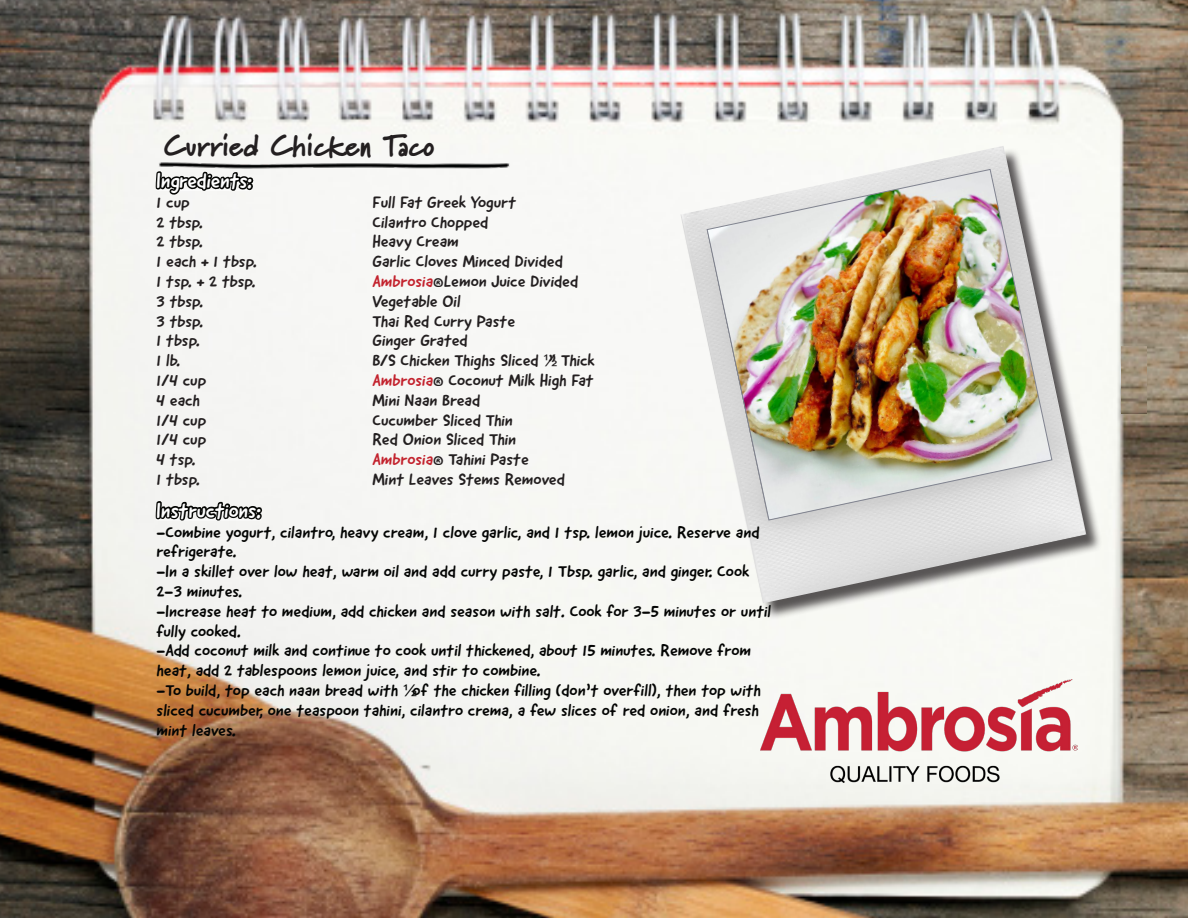
<style>
.page{position:relative;width:1188px;height:918px;background:#fff}
.page>*{position:absolute;margin:0;border:0;box-sizing:border-box;transform-origin:0 0}
.t1{font:900 31.05px "Marydale";color:#231f20;scale:.96 1}
.t2{font:21px "Good Dog New";color:#fff}
.t3{font:16.5px/19.8px "Good Dog New";color:#040504;scale:1.05 1}
.t4{font:16.5px "Good Dog New";color:#231f20;scale:1.05 1}
.s1{color:#c3232e}
.s2{font-size:12px}
</style>
<div class="page">
<img style="left:0;top:0;width:1188px;height:918px">
<svg style="left:154px;top:34px;width:102px;height:249px"></svg>
<img style="left:760px;top:679px;width:318px;height:103px">
<img style="left:1122px;top:346px;width:24px;height:67px">
<div style="left:682px;top:147px;width:421px;height:473px;background:#231f20;opacity:.75"></div>
<img style="left:680px;top:146px;width:406px;height:457px">
<img style="left:707px;top:169px;width:345px;height:351px">
<img style="left:157px;top:152px;width:358px;height:26px">
<div style="left:154px;top:364px;width:111px;height:249px;background:#f4f4f2"></div>
<p class="t1" style="left:164px;top:127px;width:283px">Curried Chicken Taco</p>
<p class="t2" style="left:157px;top:167px;width:97px">Ingredients:</p>
<p class="t4" style="left:157px;top:191px;width:33px">1 cup</p>
<p class="t4" style="left:373px;top:191px;width:138px">Full Fat Greek Yogurt</p>
<p class="t4" style="left:157px;top:211px;width:46px">2 tbsp.</p>
<p class="t4" style="left:373px;top:211px;width:112px">Cilantro Chopped</p>
<p class="t4" style="left:157px;top:231px;width:46px">2 tbsp.</p>
<p class="t4" style="left:373px;top:231px;width:84px">Heavy Cream</p>
<p class="t4" style="left:157px;top:251px;width:97px">1 each + 1 tbsp.</p>
<p class="t4" style="left:373px;top:251px;width:183px">Garlic Cloves Minced Divided</p>
<p class="t4" style="left:157px;top:271px;width:96px">1 tsp. + 2 tbsp.</p>
<p class="t4" style="left:373px;top:271px;width:197px"><span class="s1">Ambrosia</span><span class="s2">®</span>Lemon Juice Divided</p>
<p class="t4" style="left:157px;top:290px;width:46px">3 tbsp.</p>
<p class="t4" style="left:373px;top:290px;width:85px">Vegetable Oil</p>
<p class="t4" style="left:157px;top:310px;width:46px">3 tbsp.</p>
<p class="t4" style="left:373px;top:310px;width:137px">Thai Red Curry Paste</p>
<p class="t4" style="left:157px;top:330px;width:43px">1 tbsp.</p>
<p class="t4" style="left:373px;top:330px;width:92px">Ginger Grated</p>
<p class="t4" style="left:157px;top:350px;width:24px">1 lb.</p>
<p class="t4" style="left:373px;top:350px;width:213px">B/S Chicken Thighs Sliced ½” Thick</p>
<p class="t4" style="left:157px;top:370px;width:49px">1/4 cup</p>
<p class="t4" style="left:373px;top:370px;width:212px"><span class="s1">Ambrosia</span><span class="s2">®</span> Coconut Milk High Fat</p>
<p class="t4" style="left:157px;top:389px;width:43px">4 each</p>
<p class="t4" style="left:373px;top:389px;width:104px">Mini Naan Bread</p>
<p class="t4" style="left:157px;top:409px;width:49px">1/4 cup</p>
<p class="t4" style="left:373px;top:409px;width:135px">Cucumber Sliced Thin</p>
<p class="t4" style="left:157px;top:429px;width:49px">1/4 cup</p>
<p class="t4" style="left:373px;top:429px;width:138px">Red Onion Sliced Thin</p>
<p class="t4" style="left:157px;top:449px;width:39px">4 tsp.</p>
<p class="t4" style="left:373px;top:449px;width:150px"><span class="s1">Ambrosia</span><span class="s2">®</span> Tahini Paste</p>
<p class="t4" style="left:157px;top:469px;width:43px">1 tbsp.</p>
<p class="t4" style="left:373px;top:469px;width:185px">Mint Leaves Stems Removed</p>
<p class="t2" style="left:157px;top:497px;width:106px">Instructions:</p>
<p class="t3" style="left:157px;top:522px;width:576px">-Combine yogurt, cilantro, heavy cream, 1 clove garlic, and 1 tsp. lemon juice. Reserve and refrigerate.</p>
<p class="t3" style="left:157px;top:562px;width:566px">-In a skillet over low heat, warm oil and add curry paste, 1 Tbsp. garlic, and ginger. Cook<br>2-3 minutes.</p>
<p class="t3" style="left:157px;top:601px;width:587px">-Increase heat to medium, add chicken and season with salt. Cook for 3-5 minutes or until fully cooked.</p>
<p class="t3" style="left:157px;top:641px;width:568px">-Add coconut milk and continue to cook until thickened, about 15 minutes. Remove from heat, add 2 tablespoons lemon juice, and stir to combine.</p>
<p class="t3" style="left:157px;top:680px;width:577px">-To build, top each naan bread with of the chicken filling (don’t overfill), then top with sliced cucumber, one teaspoon tahini, cilantro crema, a few slices of red onion, and fresh mint leaves.</p>
</div>
